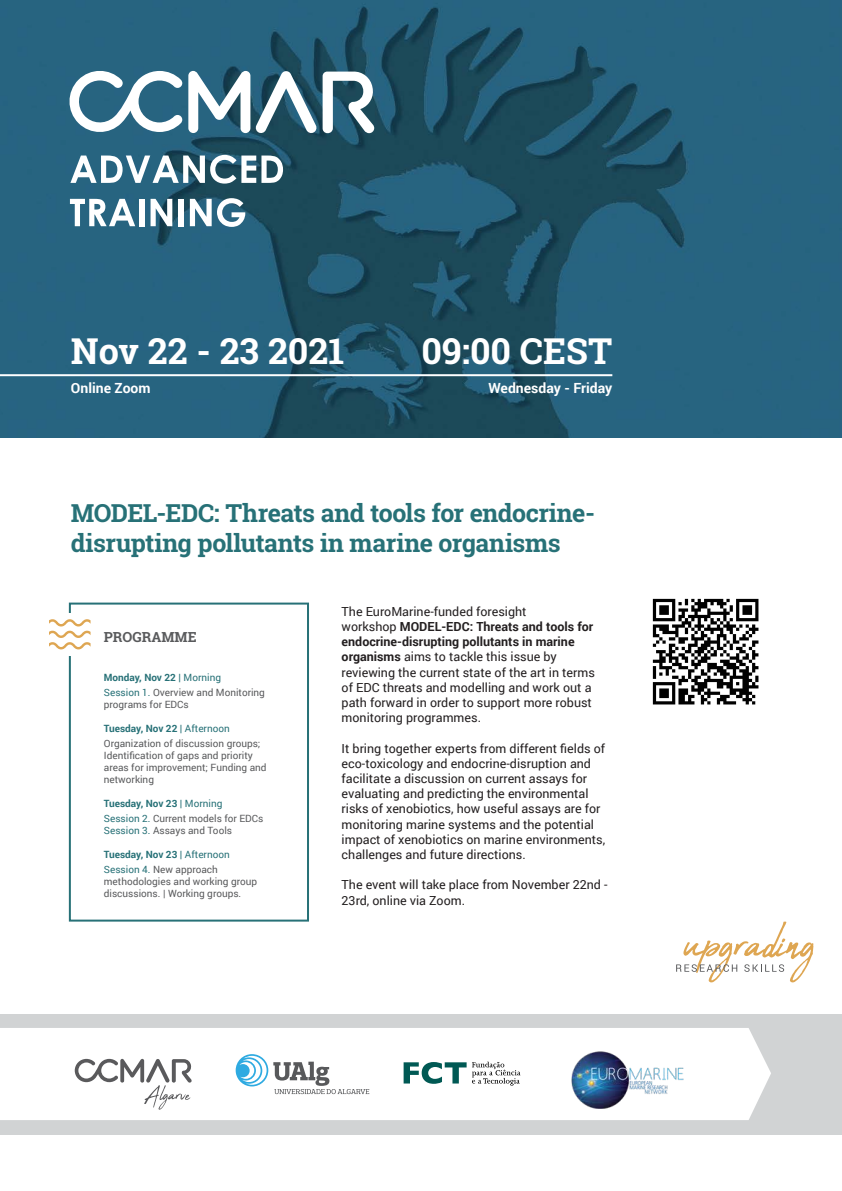
<style>
.page{position:relative;width:842px;height:1191px;background:#fff}
.page>*{position:absolute;margin:0;border:0;box-sizing:border-box;transform-origin:0 0}
.t1{font:700 36px "Roboto Slab";color:#fff}
.t2{font:700 25px/30px "Roboto Slab";letter-spacing:-.02em;color:#277177}
.t3{font:700 14px "Roboto";color:#fff}
.t4{font:700 14px "Roboto Slab";color:#595a5c}
.t5{font:12.5px/15.2px "Roboto";color:#231f20}
.t6{font:10px/14.8px "Roboto";color:#595a5c}
.t7{font:10px/14.8px "Roboto";color:#277177}
.s1{font-weight:700;color:#277177}
.s2{color:#277177}
.s3{font-weight:700}
.s4{color:#595a5c}
</style>
<div class="page">
<svg style="left:0;top:0;width:842px;height:437px;background:#235b74"></svg>
<svg style="left:67px;top:68px;width:115px;height:67px"></svg>
<svg style="left:188px;top:71px;width:186px;height:63px"></svg>
<svg style="left:70px;top:155px;width:213px;height:29px"></svg>
<svg style="left:70px;top:199px;width:65px;height:27px"></svg>
<div style="left:139px;top:199px;width:5px;height:27px;background:#fff"></div>
<svg style="left:151px;top:199px;width:21px;height:27px"></svg>
<div style="left:179px;top:199px;width:5px;height:27px;background:#fff"></div>
<svg style="left:190px;top:198px;width:55px;height:29px"></svg>
<div style="left:0;top:1013px;width:842px;height:121px;background:#d1d3d4"></div>
<div style="left:0;top:1028px;width:771px;height:92px;background:#fff"></div>
<svg style="left:404px;top:1061px;width:116px;height:24px;background:#b0c5c4"></svg>
<svg style="left:236px;top:1054px;width:133px;height:40px;background:#d3dee3"></svg>
<svg style="left:75px;top:1058px;width:117px;height:51px;background:#dcdcdd"></svg>
<img style="left:569px;top:1051px;width:116px;height:57px">
<div style="left:69px;top:602px;width:240px;height:319px;border:2px solid #277177"></div>
<div style="left:49px;top:613px;width:42px;height:42px;background:#fff"></div>
<svg style="left:49px;top:619px;width:42px;height:30px"></svg>
<svg style="left:676px;top:921px;width:137px;height:61px"></svg>
<img style="left:652px;top:598px;width:107px;height:107px">
<hr style="left:0;top:374px;width:612px;height:2px;background:#fff">
<h1 class="t1" style="left:71px;top:326px;width:275px">Nov 22 - 23 2021</h1>
<p class="t3" style="left:71px;top:378px;width:81px">Online Zoom</p>
<h1 class="t1" style="left:421px;top:326px;width:192px">09:00 CEST</h1>
<p class="t3" style="left:488px;top:378px;width:125px">Wednesday - Friday</p>
<h2 class="t2" style="left:71px;top:498px;width:526px">MODEL-EDC: Threats and tools for endocrine&shy;disrupting pollutants in marine organisms</h2>
<p class="t4" style="left:104px;top:627px;width:94px">PROGRAMME</p>
<p class="t6" style="left:104px;top:670px;width:163px"><span class="s1">Monday, Nov 22 |</span> <span class="s2">Morning<br>Session 1.</span> Overview and Monitoring</p>
<p class="t6" style="left:104px;top:697px;width:86px">programs for EDCs</p>
<p class="t6" style="left:104px;top:721px;width:158px"><span class="s1">Tuesday, Nov 22 |</span> <span class="s2">Afternoon<br></span>Organization of discussion groups;</p>
<p class="t6" style="left:104px;top:749px;width:164px;line-height:12px">Identification of gaps and priority areas for improvement; Funding and networking</p>
<p class="t6" style="left:104px;top:795px;width:161px"><span class="s1">Tuesday, Nov 23 |</span> <span class="s2">Morning<br>Session 2.</span> Current models for EDCs</p>
<p class="t6" style="left:104px;top:822px;width:130px"><span class="s2">Session 3.</span> Assays and Tools</p>
<p class="t7" style="left:104px;top:846px;width:127px"><span class="s3">Tuesday, Nov 23 |</span> Afternoon<br>Session 4. <span class="s4">New approach</span></p>
<p class="t6" style="left:104px;top:874px;width:155px;line-height:12px">methodologies and working group discussions. | Working groups.</p>
<p class="t5" style="left:342px;top:603px;width:255px">The EuroMarine-funded foresight<br>workshop <span class="s3">MODEL-EDC: Threats and tools for endocrine-disrupting pollutants in marine organisms</span> aims to tackle this issue by reviewing the current state of the art in terms of EDC threats and modelling and work out a path forward in order to support more robust monitoring programmes.</p>
<p class="t5" style="left:342px;top:740px;width:265px">It bring together experts from different fields of eco-toxicology and endocrine-disruption and facilitate a discussion on current assays for evaluating and predicting the environmental risks of xenobiotics, how useful assays are for monitoring marine systems and the potential impact of xenobiotics on marine environments, challenges and future directions.</p>
<p class="t5" style="left:342px;top:877px;width:267px">The event will take place from November 22nd -<br>23rd, online via Zoom.</p>
</div>
